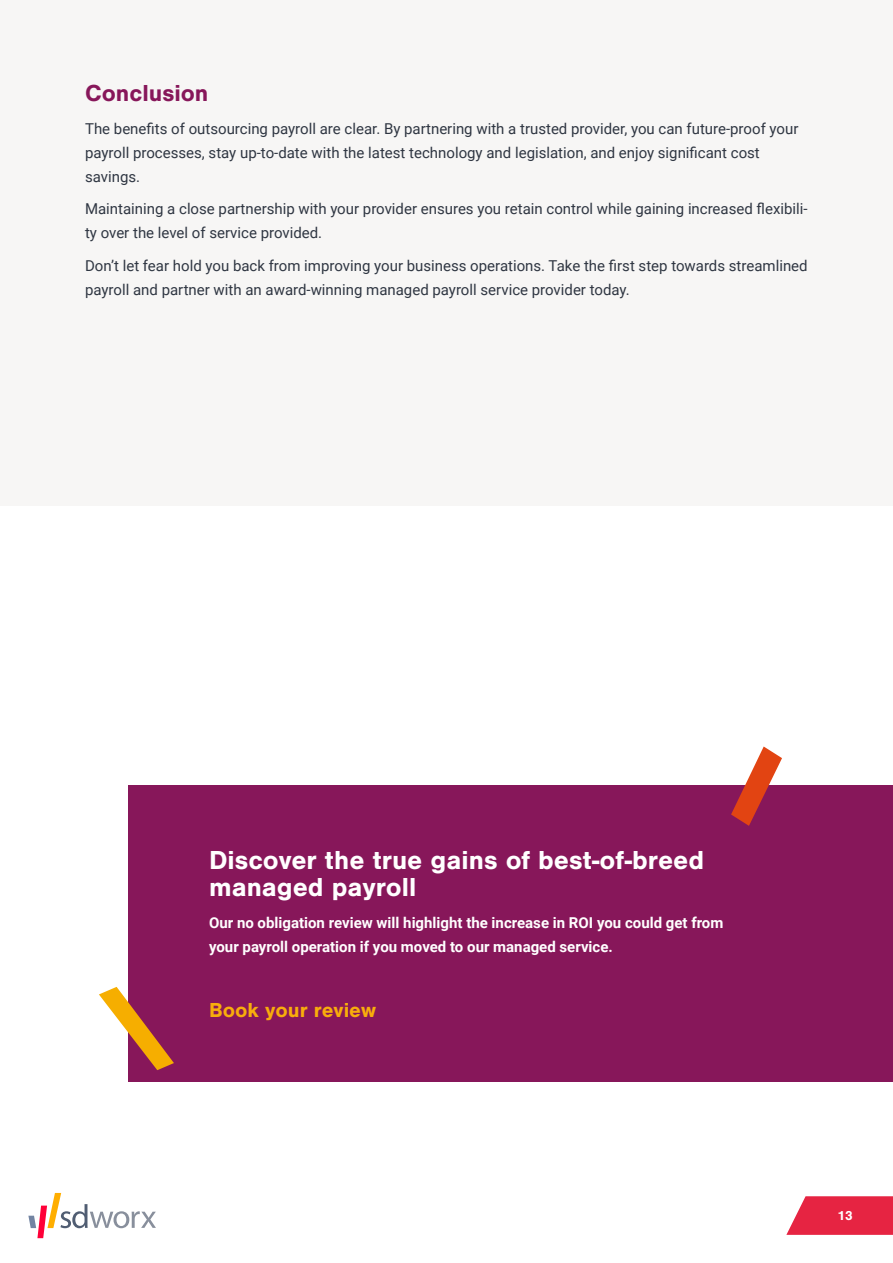
<style>
.page{position:relative;width:893px;height:1263px;background:#fff}
.page>*{position:absolute;margin:0;border:0;box-sizing:border-box;transform-origin:0 0}
.t1{font:700 27px/27px "Nimbus San";color:#fff}
.t2{font:700 24px "Nimbus San";color:#87175a}
.t3{font:700 21px "Nimbus San";color:#f8ad0c}
.t4{font:15px/24px "Roboto";color:#2f3642}
.t5{font:700 15px/24px "Roboto";color:#fff}
.t6{font:700 13.5px "Nimbus San";color:#fff}
</style>
<div class="page">
<svg style="left:786px;top:1196px;width:107px;height:39px;background:#e83a55"></svg>
<svg style="left:28px;top:1193px;width:128px;height:45px"></svg>
<div style="left:0;top:0;width:893px;height:505px;background:#f7f6f5"></div>
<div style="left:129px;top:785px;width:764px;height:297px;background:#87175a"></div>
<svg style="left:731px;top:746px;width:51px;height:80px"></svg>
<svg style="left:99px;top:987px;width:75px;height:83px"></svg>
<h2 class="t2" style="left:85px;top:80px;width:125px">Conclusion</h2>
<p class="t4" style="left:85px;top:116px;width:715px">The benefits of outsourcing payroll are clear. By partnering with a trusted provider, you can future-proof your payroll processes, stay up-to-date with the latest technology and legislation, and enjoy significant cost savings.</p>
<p class="t4" style="left:85px;top:196px;width:724px">Maintaining a close partnership with your provider ensures you retain control while gaining increased flexibili&shy;ty over the level of service provided.</p>
<p class="t4" style="left:85px;top:253px;width:724px">Don’t let fear hold you back from improving your business operations. Take the first step towards streamlined payroll and partner with an award-winning managed payroll service provider today.</p>
<h1 class="t1" style="left:209px;top:846px;width:497px">Discover the true gains of best-of-breed managed payroll</h1>
<p class="t5" style="left:209px;top:910px;width:516px">Our no obligation review will highlight the increase in ROI you could get from your payroll operation if you moved to our managed service.</p>
<h3 class="t3" style="left:209px;top:998px;width:168px">Book your review</h3>
<p class="t6" style="left:838px;top:1208px;width:17px">13</p>
</div>
